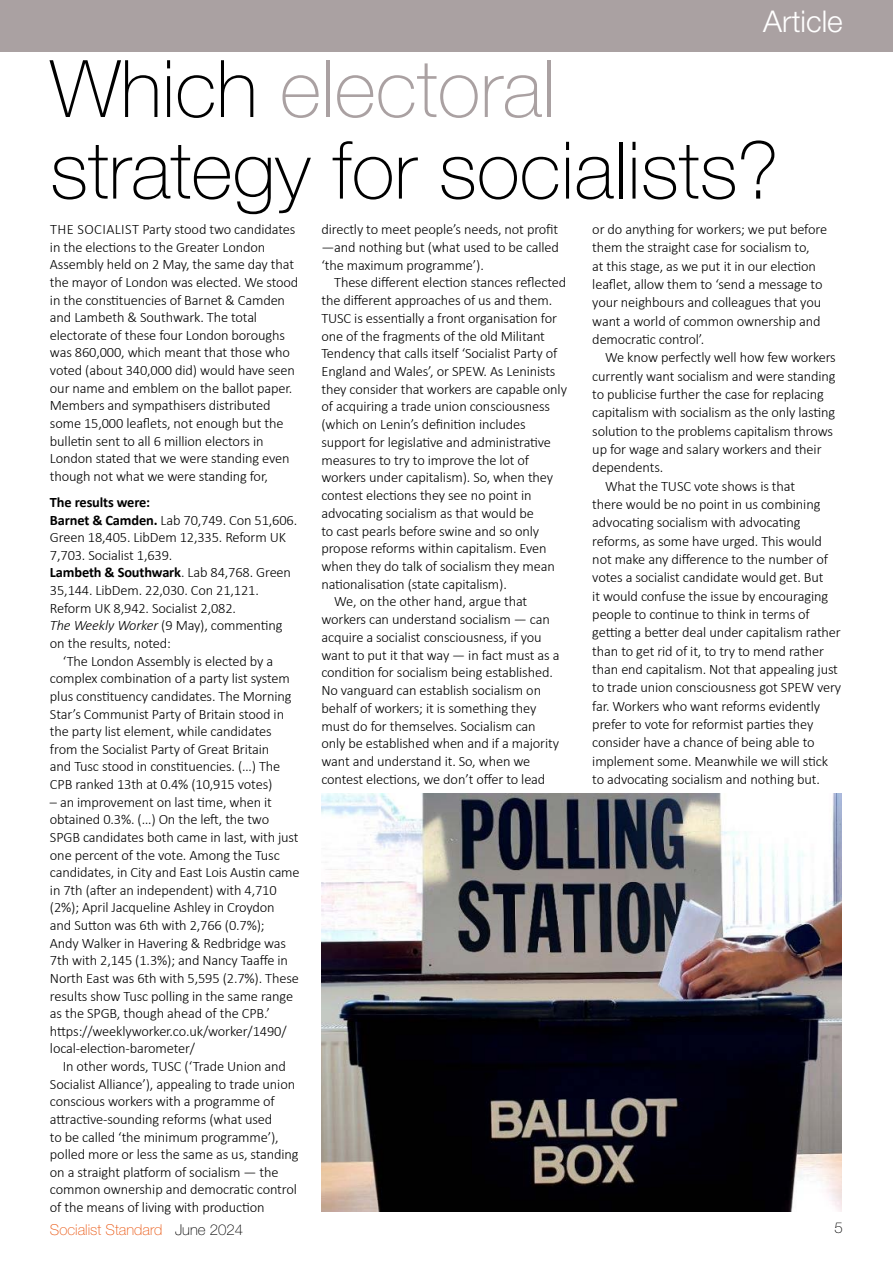
<style>
.page{position:relative;width:893px;height:1263px;background:#fff}
.page>*{position:absolute;margin:0;border:0;box-sizing:border-box;transform-origin:0 0}
.t1{font:100 79.5px/81.6px "Helvetica Neue LT Std";color:#000}
.t2{font:300 30px "Helvetica Neue LT Std";color:#fff}
.t3{font:100 15px "Helvetica Neue LT Std";color:#ea5712}
.t4{font:100 15px "Helvetica Neue LT Std";color:#000}
.t5{font:300 14.4px/17.7px "Calibri";letter-spacing:-.01em;color:#000}
.t6{font:700 14.4px "Calibri";letter-spacing:-.01em;color:#000}
.s1{color:#aaa1a2}
.s2{font-weight:700}
.s3{font-weight:300}
.s4{font-style:italic}
.s5{color:#000}
</style>
<div class="page">
<div style="left:0;top:0;width:893px;height:51px;background:#aaa1a2"></div>
<img style="left:321px;top:793px;width:521px;height:419px">
<h2 class="t2" style="left:763px;top:3px;width:81px">Article</h2>
<h1 class="t1" style="left:50px;top:48px;width:731px">Which <span class="s1">electoral </span>strategy for socialists?</h1>
<p class="t5" style="left:50px;top:220px;width:250px">THE SOCIALIST Party stood two candidates in the elections to the Greater London Assembly held on 2 May, the same day that the mayor of London was elected. We stood in the constituencies of Barnet &amp; Camden and Lambeth &amp; Southwark. The total electorate of these four London boroughs was 860,000, which meant that those who voted (about 340,000 did) would have seen our name and emblem on the ballot paper.<br>Members and sympathisers distributed some 15,000 leaflets, not enough but the bulletin sent to all 6 million electors in London stated that we were standing even though not what we were standing for,</p>
<p class="t6" style="left:50px;top:492px;width:102px">The results were:</p>
<p class="t5" style="left:50px;top:511px;width:249px"><span class="s2">Barnet &amp; Camden.</span> Lab 70,749. Con 51,606.</p>
<p class="t5" style="left:50px;top:528px;width:238px">Green 18,405. LibDem 12,335. Reform UK</p>
<p class="t5" style="left:50px;top:546px;width:124px">7,703. Socialist 1,639.</p>
<p class="t6" style="left:50px;top:562px;width:243px">Lambeth &amp; Southwark<span class="s3">. Lab 84,768. Green</span></p>
<p class="t5" style="left:50px;top:581px;width:210px">35,144. LibDem. 22,030. Con 21,121.</p>
<p class="t5" style="left:50px;top:599px;width:188px">Reform UK 8,942. Socialist 2,082.</p>
<p class="t5" style="left:50px;top:617px;width:234px"><span class="s4">The Weekly Worker</span> (9 May), commenting</p>
<p class="t5" style="left:50px;top:634px;width:122px">on the results, noted:</p>
<p class="t5" style="left:63px;top:652px;width:212px">‘The London Assembly is elected by a</p>
<p class="t5" style="left:50px;top:669px;width:242px">complex combination of a party list system</p>
<p class="t5" style="left:50px;top:687px;width:243px">plus constituency candidates. The Morning</p>
<p class="t5" style="left:50px;top:705px;width:236px">Star’s Communist Party of Britain stood in</p>
<p class="t5" style="left:50px;top:722px;width:223px">the party list element, while candidates</p>
<p class="t5" style="left:50px;top:740px;width:221px">from the Socialist Party of Great Britain</p>
<p class="t5" style="left:50px;top:758px;width:232px">and Tusc stood in constituencies. (…) The</p>
<p class="t5" style="left:50px;top:775px;width:224px">CPB ranked 13th at 0.4% (10,915 votes)</p>
<p class="t5" style="left:50px;top:793px;width:251px">– an improvement on last time, when it obtained 0.3%. (…) On the left, the two SPGB candidates both came in last, with just one percent of the vote. Among the Tusc candidates, in City and East Lois Austin came in 7th (after an independent) with 4,710 (2%); April Jacqueline Ashley in Croydon and Sutton was 6th with 2,766 (0.7%);<br>Andy Walker in Havering &amp; Redbridge was 7th with 2,145 (1.3%); and Nancy Taaffe in North East was 6th with 5,595 (2.7%). These results show Tusc polling in the same range as the SPGB, though ahead of the CPB.’ https://weeklyworker.co.uk/worker/1490/ local-election-barometer/</p>
<p class="t5" style="left:50px;top:1057px;width:250px;text-indent:13px">In other words, TUSC (‘Trade Union and Socialist Alliance’), appealing to trade union conscious workers with a programme of attractive-sounding reforms (what used<br>to be called ‘the minimum programme’), polled more or less the same as us, standing on a straight platform of socialism — the common ownership and democratic control of the means of living with production</p>
<p class="t5" style="left:321px;top:220px;width:239px;text-align:justify">directly to meet people’s needs, not profit —and nothing but (what used to be called ‘the maximum programme’).</p>
<p class="t5" style="left:334px;top:274px;width:234px">These different election stances reflected</p>
<p class="t5" style="left:321px;top:291px;width:232px">the different approaches of us and them.</p>
<p class="t5" style="left:321px;top:309px;width:237px">TUSC is essentially a front organisation for</p>
<p class="t5" style="left:321px;top:327px;width:225px">one of the fragments of the old Militant</p>
<p class="t5" style="left:321px;top:344px;width:238px">Tendency that calls itself ‘Socialist Party of</p>
<p class="t5" style="left:321px;top:362px;width:236px">England and Wales’, or SPEW. As Leninists</p>
<p class="t5" style="left:321px;top:380px;width:247px">they consider that workers are capable only</p>
<p class="t5" style="left:321px;top:398px;width:230px">of acquiring a trade union consciousness</p>
<p class="t5" style="left:321px;top:415px;width:206px">(which on Lenin’s definition includes</p>
<p class="t5" style="left:321px;top:433px;width:231px">support for legislative and administrative</p>
<p class="t5" style="left:321px;top:451px;width:209px">measures to try to improve the lot of</p>
<p class="t5" style="left:321px;top:469px;width:233px">workers under capitalism). So, when they</p>
<p class="t5" style="left:321px;top:486px;width:212px">contest elections they see no point in</p>
<p class="t5" style="left:321px;top:504px;width:214px">advocating socialism as that would be</p>
<p class="t5" style="left:321px;top:522px;width:219px">to cast pearls before swine and so only</p>
<p class="t5" style="left:321px;top:539px;width:227px">propose reforms within capitalism. Even</p>
<p class="t5" style="left:321px;top:557px;width:235px">when they do talk of socialism they mean</p>
<p class="t5" style="left:321px;top:575px;width:187px">nationalisation (state capitalism).</p>
<p class="t5" style="left:334px;top:593px;width:195px">We, on the other hand, argue that</p>
<p class="t5" style="left:321px;top:610px;width:230px">workers can understand socialism — can</p>
<p class="t5" style="left:321px;top:628px;width:222px">acquire a socialist consciousness, if you</p>
<p class="t5" style="left:321px;top:646px;width:240px">want to put it that way — in fact must as a</p>
<p class="t5" style="left:321px;top:664px;width:233px">condition for socialism being established.</p>
<p class="t5" style="left:321px;top:681px;width:221px">No vanguard can establish socialism on</p>
<p class="t5" style="left:321px;top:699px;width:217px">behalf of workers; it is something they</p>
<p class="t5" style="left:321px;top:717px;width:216px">must do for themselves. Socialism can</p>
<p class="t5" style="left:321px;top:734px;width:239px">only be established when and if a majority</p>
<p class="t5" style="left:321px;top:752px;width:210px">want and understand it. So, when we</p>
<p class="t5" style="left:321px;top:770px;width:225px">contest elections, we don’t offer to lead</p>
<p class="t5" style="left:592px;top:220px;width:236px;line-height:18.3px">or do anything for workers; we put before them the straight case for socialism to,<br>at this stage, as we put it in our election leaflet, allow them to ‘send a message to your neighbours and colleagues that you want a world of common ownership and democratic control’.</p>
<p class="t5" style="left:605px;top:349px;width:232px">We know perfectly well how few workers</p>
<p class="t5" style="left:592px;top:367px;width:245px">currently want socialism and were standing</p>
<p class="t5" style="left:592px;top:385px;width:233px">to publicise further the case for replacing</p>
<p class="t5" style="left:592px;top:404px;width:244px">capitalism with socialism as the only lasting</p>
<p class="t5" style="left:592px;top:422px;width:242px">solution to the problems capitalism throws</p>
<p class="t5" style="left:592px;top:440px;width:231px">up for wage and salary workers and their</p>
<p class="t5" style="left:592px;top:459px;width:73px">dependents.</p>
<p class="t5" style="left:605px;top:477px;width:192px">What the TUSC vote shows is that</p>
<p class="t5" style="left:592px;top:495px;width:230px">there would be no point in us combining</p>
<p class="t5" style="left:592px;top:514px;width:210px">advocating socialism with advocating</p>
<p class="t5" style="left:592px;top:532px;width:231px">reforms, as some have urged. This would</p>
<p class="t5" style="left:592px;top:550px;width:237px">not make any difference to the number of</p>
<p class="t5" style="left:592px;top:569px;width:233px">votes a socialist candidate would get. But</p>
<p class="t5" style="left:592px;top:587px;width:237px">it would confuse the issue by encouraging</p>
<p class="t5" style="left:592px;top:605px;width:219px">people to continue to think in terms of</p>
<p class="t5" style="left:592px;top:624px;width:250px">getting a better deal under capitalism rather</p>
<p class="t5" style="left:592px;top:642px;width:233px">than to get rid of it, to try to mend rather</p>
<p class="t5" style="left:592px;top:660px;width:247px">than end capitalism. Not that appealing just</p>
<p class="t5" style="left:592px;top:678px;width:250px">to trade union consciousness got SPEW very</p>
<p class="t5" style="left:592px;top:697px;width:229px">far. Workers who want reforms evidently</p>
<p class="t5" style="left:592px;top:715px;width:223px">prefer to vote for reformist parties they</p>
<p class="t5" style="left:592px;top:733px;width:224px">consider have a chance of being able to</p>
<p class="t5" style="left:592px;top:752px;width:237px">implement some. Meanwhile we will stick</p>
<p class="t5" style="left:592px;top:770px;width:229px">to advocating socialism and nothing but.</p>
<p class="t3" style="left:50px;top:1221px;width:195px">Socialist Standard <span class="s5">June 2024</span></p>
<p class="t4" style="left:834px;top:1219px;width:10px">5</p>
</div>
